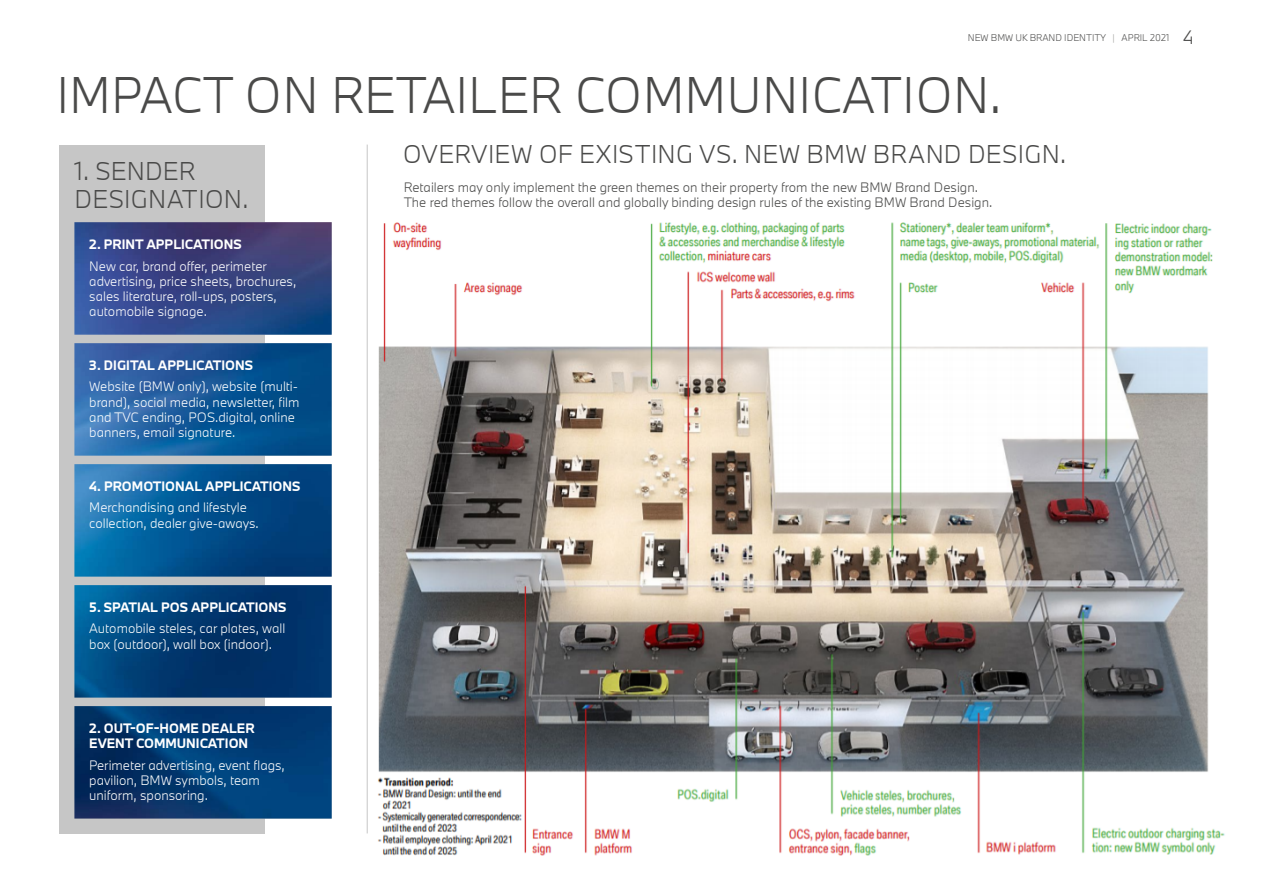
<style>
.page{position:relative;width:1263px;height:893px;background:#fff}
.page>*{position:absolute;margin:0;border:0;box-sizing:border-box;transform-origin:0 0}
.t1{font:300 48px "BMW Type Next Latin TT";color:#4a4a49}
.t2{font:300 24px/28.8px "BMW Type Next Latin TT";letter-spacing:.005em;color:#4a4a49}
.t3{font:300 12.75px/15.3px "BMW Type Next Latin TT";color:#fff}
.t4{font:300 12.75px/15.3px "BMW Type Next Latin TT";color:#4a4a49}
.t5{font:700 12.75px/15.3px "BMW Type Next Latin TT";color:#fff}
.t6{font:300 9px "BMW Type Next";color:#4a4a49}
.s1{color:#9d9d9c}
.s2{font-size:18px}
</style>
<div class="page">
<hr style="left:367px;top:145px;width:1px;height:688px;background:#c6c6c6">
<div style="left:60px;top:145px;width:205px;height:688px;background:#c6c6c6"></div>
<img style="left:74px;top:222px;width:258px;height:597px">
<img style="left:378px;top:222px;width:847px;height:634px">
<p class="t6" style="left:968px;top:31px;width:227px">NEW BMW UK BRAND IDENTITY <span class="s1">|</span> APRIL 2021 <span class="s2">4</span></p>
<h1 class="t1" style="left:56px;top:62px;width:947px">IMPACT ON RETAILER COMMUNICATION.</h1>
<h2 class="t2" style="left:403px;top:139px;width:665px">OVERVIEW OF EXISTING VS. NEW BMW BRAND DESIGN.</h2>
<h2 class="t2" style="left:74px;top:156px;width:175px">1. SENDER<br>DESIGNATION.</h2>
<p class="t5" style="left:89px;top:236px;width:154px">2. PRINT APPLICATIONS</p>
<p class="t3" style="left:89px;top:258px;width:209px">New car, brand offer, perimeter advertising, price sheets, brochures, sales literature, roll-ups, posters, automobile signage.</p>
<p class="t4" style="left:404px;top:179px;width:590px">Retailers may only implement the green themes on their property from the new BMW Brand Design.<br>The red themes follow the overall and globally binding design rules of the existing BMW Brand Design.</p>
<p class="t5" style="left:89px;top:357px;width:165px">3. DIGITAL APPLICATIONS</p>
<p class="t3" style="left:89px;top:379px;width:212px">Website (BMW only), website (multi&shy;brand), social media, newsletter, film and TVC ending, POS.digital, online banners, email signature.</p>
<p class="t5" style="left:89px;top:478px;width:213px">4. PROMOTIONAL APPLICATIONS</p>
<p class="t3" style="left:89px;top:500px;width:171px">Merchandising and lifestyle collection, dealer give-aways.</p>
<p class="t5" style="left:89px;top:599px;width:199px">5. SPATIAL POS APPLICATIONS</p>
<p class="t3" style="left:89px;top:621px;width:197px">Automobile steles, car plates, wall box (outdoor), wall box (indoor).</p>
<p class="t5" style="left:89px;top:720px;width:167px">2. OUT-OF-HOME DEALER<br>EVENT COMMUNICATION</p>
<p class="t3" style="left:89px;top:757px;width:197px">Perimeter advertising, event flags, pavilion, BMW symbols, team uniform, sponsoring.</p>
</div>
